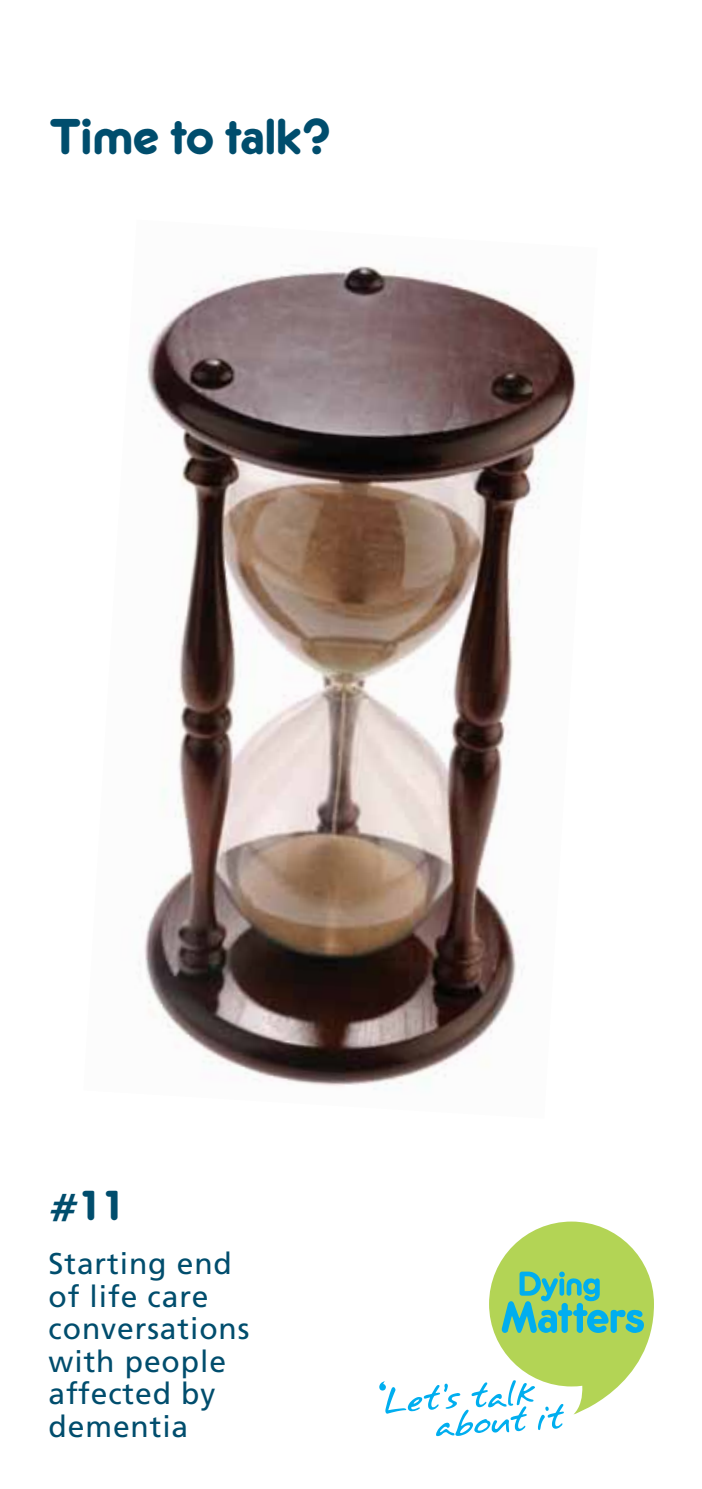
<style>
.page{position:relative;width:702px;height:1489px;background:#fff}
.page>*{position:absolute;margin:0;border:0;box-sizing:border-box;transform-origin:0 0}
.t1{font:45px "Allgemeine";letter-spacing:.03em;color:#004d6d}
.t2{font:37.5px "Allgemeine";color:#004d6d}
.t3{font:30px/32.5px "Frutiger LT Std";letter-spacing:.03em;color:#004d6d}
</style>
<div class="page">
<img style="left:139px;top:266px;width:439px;height:823px">
<svg style="left:379px;top:1221px;width:275px;height:214px"></svg>
<h1 class="t1" style="left:49px;top:107px;width:281px">Time to talk?</h1>
<p class="t2" style="left:49px;top:1180px;width:81px">#11</p>
<p class="t3" style="left:49px;top:1247px;width:202px">Starting end of life care conversations with people affected by dementia</p>
</div>
